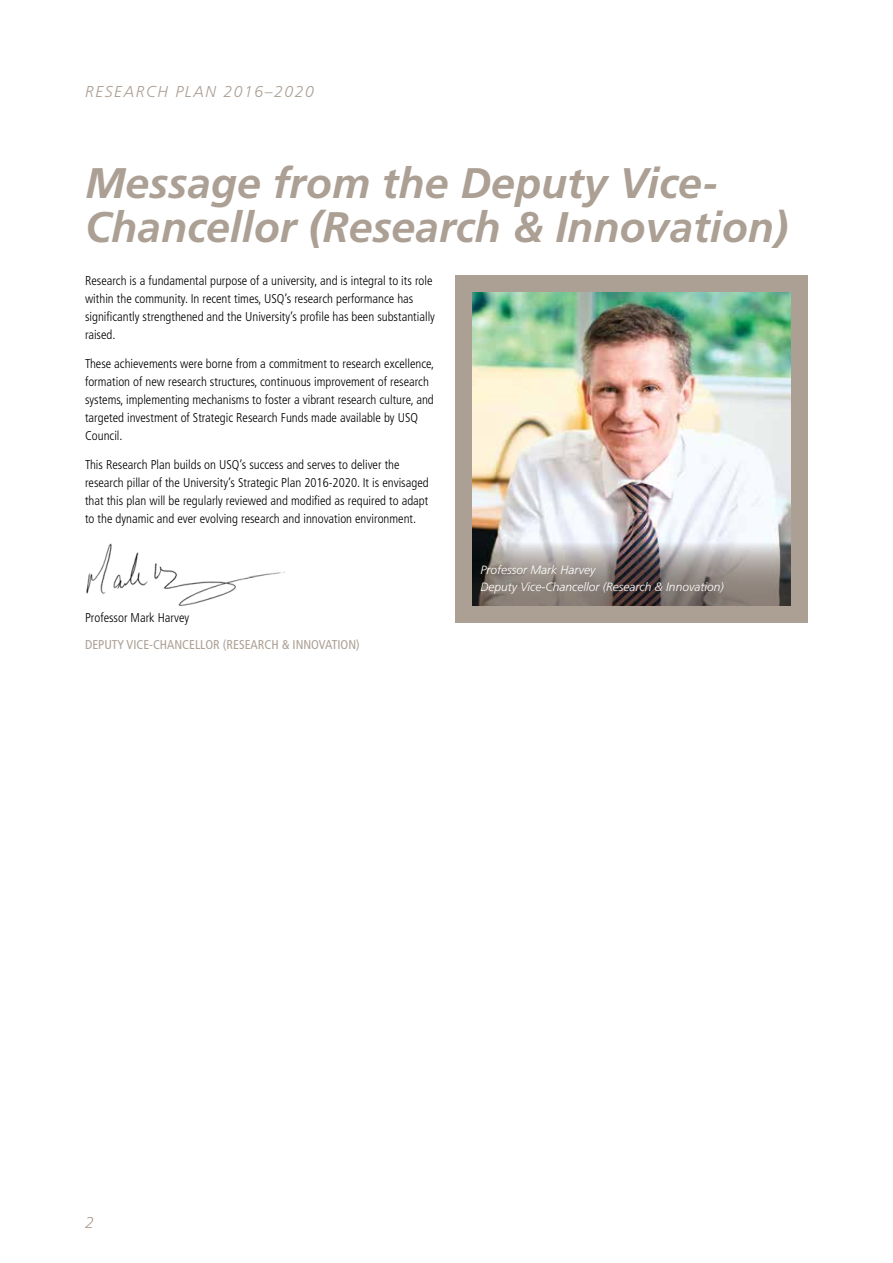
<style>
.page{position:relative;width:893px;height:1263px;background:#fff}
.page>*{position:absolute;margin:0;border:0;box-sizing:border-box;transform-origin:0 0}
.t1{font:italic 700 42.75px/43.5px "Frutiger LT";color:#aca095}
.t2{font:italic 300 15.75px "Frutiger LT";letter-spacing:.1em;color:#aca095}
.t3{font:300 condensed 12.75px/18px "Frutiger LT";color:#000}
.t4{font:condensed 12.75px "Frutiger LT";color:#aca095}
.t5{font:italic 300 12px/17.1px "Frutiger LT";color:#fff}
</style>
<div class="page">
<img style="left:86px;top:543px;width:199px;height:64px">
<div style="left:455px;top:276px;width:353px;height:347px;background:#aca095"></div>
<img style="left:472px;top:293px;width:319px;height:249px">
<svg style="left:472px;top:542px;width:319px;height:64px;background:#89827f"></svg>
<p class="t2" style="left:85px;top:82px;width:230px">RESEARCH PLAN 2016–2020</p>
<h1 class="t1" style="left:85px;top:162px;width:705px">Message from the Deputy Vice-<br>Chancellor (Research &amp; Innovation)</h1>
<p class="t3" style="left:85px;top:272px;width:351px">Research is a fundamental purpose of a university, and is integral to its role within the community. In recent times, USQ’s research performance has significantly strengthened and the University’s profile has been substantially raised.</p>
<p class="t3" style="left:85px;top:355px;width:351px">These achievements were borne from a commitment to research excellence, formation of new research structures, continuous improvement of research systems, implementing mechanisms to foster a vibrant research culture, and targeted investment of Strategic Research Funds made available by USQ Council.</p>
<p class="t3" style="left:85px;top:455px;width:345px">This Research Plan builds on USQ’s success and serves to deliver the research pillar of the University’s Strategic Plan 2016-2020. It is envisaged that this plan will be regularly reviewed and modified as required to adapt to the dynamic and ever evolving research and innovation environment.</p>
<p class="t3" style="left:85px;top:609px;width:106px">Professor Mark Harvey</p>
<p class="t4" style="left:85px;top:637px;width:276px">DEPUTY VICE-CHANCELLOR (RESEARCH &amp; INNOVATION)</p>
<p class="t5" style="left:480px;top:561px;width:245px">Professor Mark Harvey<br>Deputy Vice-Chancellor (Research &amp; Innovation)</p>
<p class="t2" style="left:85px;top:1213px;width:10px">2</p>
</div>
